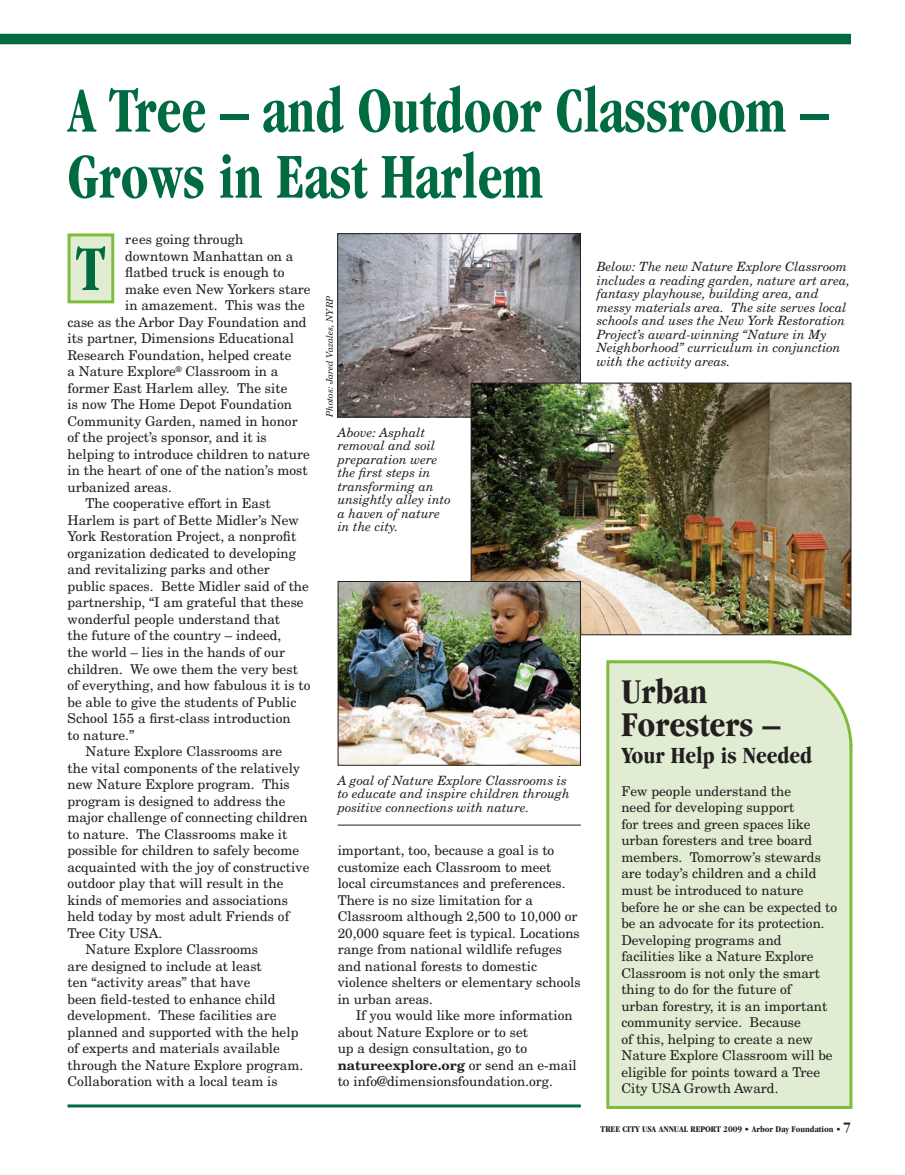
<style>
.page{position:relative;width:905px;height:1175px;background:#fff}
.page>*{position:absolute;margin:0;border:0;box-sizing:border-box;transform-origin:0 0}
.t1{font:700 condensed 66px/66px "Garamond";color:#006a41;scale:.85 1}
.t2{font:700 condensed 36px/33px "Garamond";color:#231f20}
.t3{font:700 condensed 24px "Garamond";color:#231f20}
.t4{font:13.5px/16.5px "New Century Schlbk";color:#231f20}
.t5{font:italic 12.75px/13.5px "New Century Schlbk";color:#231f20}
.t6{font:700 condensed 9px "Garamond";color:#231f20;scale:1.05 1}
.t7{font:italic 9px "New Century Schlbk";color:#231f20}
.s1{font-weight:700}
.s2{font-size:15px}
</style>
<div class="page">
<div style="left:606px;top:660px;width:247px;height:449px;background:#e1edd2"></div>
<div style="left:0;top:34px;width:850px;height:10px;background:#006a41"></div>
<hr style="left:68px;top:1104px;width:512px;height:3px;background:#006a41">
<img style="left:339px;top:235px;width:239px;height:180px">
<div style="left:337px;top:233px;width:243px;height:184px;border:1px solid #231f20"></div>
<img style="left:473px;top:385px;width:376px;height:248px">
<div style="left:471px;top:383px;width:380px;height:252px;border:1px solid #231f20"></div>
<img style="left:340px;top:583px;width:238px;height:180px">
<div style="left:338px;top:581px;width:242px;height:184px;border:1px solid #231f20"></div>
<hr style="left:338px;top:824px;width:242px;height:1px;background:#231f20">
<div style="left:69px;top:235px;width:44px;height:67px;background:#e1edd2"></div>
<div style="left:68px;top:233px;width:46px;height:70px;border:3px solid #80bc3c"></div>
<h1 class="t1" style="left:68px;top:77px;width:896px">A Tree – and Outdoor Classroom –<br>Grows in East Harlem</h1>
<p class="t4" style="left:125px;top:231px;width:120px">rees going through</p>
<p class="t4" style="left:125px;top:248px;width:170px">downtown Manhattan on a</p>
<p class="t4" style="left:125px;top:264px;width:161px">flatbed truck is enough to</p>
<p class="t4" style="left:125px;top:281px;width:187px">make even New Yorkers stare</p>
<p class="t4" style="left:125px;top:297px;width:181px">in amazement. This was the</p>
<p class="t4" style="left:67px;top:314px;width:241px">case as the Arbor Day Foundation and</p>
<p class="t4" style="left:67px;top:330px;width:228px">its partner, Dimensions Educational</p>
<p class="t4" style="left:67px;top:347px;width:226px">Research Foundation, helped create</p>
<p class="t4" style="left:67px;top:363px;width:212px">a Nature Explore<sup>®</sup> Classroom in a</p>
<p class="t4" style="left:67px;top:380px;width:221px">former East Harlem alley. The site</p>
<p class="t4" style="left:67px;top:396px;width:226px">is now The Home Depot Foundation</p>
<p class="t4" style="left:67px;top:413px;width:232px">Community Garden, named in honor</p>
<p class="t4" style="left:67px;top:429px;width:201px">of the project’s sponsor, and it is</p>
<p class="t4" style="left:67px;top:446px;width:244px">helping to introduce children to nature</p>
<p class="t4" style="left:67px;top:462px;width:242px">in the heart of one of the nation’s most</p>
<p class="t4" style="left:67px;top:479px;width:106px">urbanized areas.</p>
<p class="t4" style="left:85px;top:495px;width:187px">The cooperative effort in East</p>
<p class="t4" style="left:67px;top:512px;width:233px">Harlem is part of Bette Midler’s New</p>
<p class="t4" style="left:67px;top:528px;width:230px">York Restoration Project, a nonprofit</p>
<p class="t4" style="left:67px;top:545px;width:230px">organization dedicated to developing</p>
<p class="t4" style="left:67px;top:561px;width:204px">and revitalizing parks and other</p>
<p class="t4" style="left:67px;top:578px;width:243px">public spaces. Bette Midler said of the</p>
<p class="t4" style="left:67px;top:594px;width:238px">partnership, “I am grateful that these</p>
<p class="t4" style="left:67px;top:611px;width:214px">wonderful people understand that</p>
<p class="t4" style="left:67px;top:627px;width:215px">the future of the country – indeed,</p>
<p class="t4" style="left:67px;top:644px;width:219px">the world – lies in the hands of our</p>
<p class="t4" style="left:67px;top:660px;width:232px">children. We owe them the very best</p>
<p class="t4" style="left:67px;top:677px;width:244px">of everything, and how fabulous it is to</p>
<p class="t4" style="left:67px;top:693px;width:230px">be able to give the students of Public</p>
<p class="t4" style="left:67px;top:710px;width:225px">School 155 a first-class introduction</p>
<p class="t4" style="left:67px;top:726px;width:68px">to nature.”</p>
<p class="t4" style="left:85px;top:743px;width:198px">Nature Explore Classrooms are</p>
<p class="t4" style="left:67px;top:759px;width:234px">the vital components of the relatively</p>
<p class="t4" style="left:67px;top:776px;width:224px">new Nature Explore program. This</p>
<p class="t4" style="left:67px;top:792px;width:220px">program is designed to address the</p>
<p class="t4" style="left:67px;top:809px;width:242px">major challenge of connecting children</p>
<p class="t4" style="left:67px;top:825px;width:221px">to nature. The Classrooms make it</p>
<p class="t4" style="left:67px;top:842px;width:233px">possible for children to safely become</p>
<p class="t4" style="left:67px;top:858px;width:243px">acquainted with the joy of constructive</p>
<p class="t4" style="left:67px;top:875px;width:217px">outdoor play that will result in the</p>
<p class="t4" style="left:67px;top:891px;width:222px">kinds of memories and associations</p>
<p class="t4" style="left:67px;top:908px;width:223px">held today by most adult Friends of</p>
<p class="t4" style="left:67px;top:924px;width:96px">Tree City USA.</p>
<p class="t4" style="left:85px;top:941px;width:174px">Nature Explore Classrooms</p>
<p class="t4" style="left:67px;top:957px;width:196px">are designed to include at least</p>
<p class="t4" style="left:67px;top:974px;width:184px">ten “activity areas” that have</p>
<p class="t4" style="left:67px;top:990px;width:210px">been field-tested to enhance child</p>
<p class="t4" style="left:67px;top:1007px;width:210px">development. These facilities are</p>
<p class="t4" style="left:67px;top:1023px;width:232px">planned and supported with the help</p>
<p class="t4" style="left:67px;top:1040px;width:214px">of experts and materials available</p>
<p class="t4" style="left:67px;top:1056px;width:237px">through the Nature Explore program.</p>
<p class="t4" style="left:67px;top:1073px;width:212px">Collaboration with a local team is</p>
<h1 class="t1" style="left:77px;top:235px;width:35px">T</h1>
<p class="t5" style="left:596px;top:260px;width:255px">Below: The new Nature Explore Classroom includes a reading garden, nature art area, fantasy playhouse, building area, and messy materials area. The site serves local schools and uses the New York Restoration Project’s award-winning “Nature in My Neighborhood” curriculum in conjunction with the activity areas.</p>
<p class="t7" style="left:324px;top:417px;width:123px;rotate:-90deg">Photos: Jared Vazales, NYRP</p>
<p class="t5" style="left:338px;top:425px;width:115px">Above: Asphalt removal and soil preparation were the first steps in transforming an unsightly alley into a haven of nature in the city.</p>
<h2 class="t2" style="left:621px;top:674px;width:160px">Urban<br>Foresters –</h2>
<h3 class="t3" style="left:621px;top:741px;width:192px">Your Help is Needed</h3>
<p class="t4" style="left:621px;top:783px;width:217px">Few people understand the<br>need for developing support<br>for trees and green spaces like urban foresters and tree board members. Tomorrow’s stewards are today’s children and a child must be introduced to nature before he or she can be expected to be an advocate for its protection.<br>Developing programs and facilities like a Nature Explore<br>Classroom is not only the smart thing to do for the future of<br>urban forestry, it is an important community service. Because<br>of this, helping to create a new<br>Nature Explore Classroom will be eligible for points toward a Tree<br>City USA Growth Award.</p>
<p class="t5" style="left:338px;top:773px;width:234px">A goal of Nature Explore Classrooms is to educate and inspire children through positive connections with nature.</p>
<p class="t4" style="left:337px;top:842px;width:244px">important, too, because a goal is to customize each Classroom to meet local circumstances and preferences.<br>There is no size limitation for a Classroom although 2,500 to 10,000 or 20,000 square feet is typical. Locations range from national wildlife refuges and national forests to domestic violence shelters or elementary schools in urban areas.</p>
<p class="t4" style="left:337px;top:1007px;width:241px;text-indent:18px">If you would like more information about Nature Explore or to set<br>up a design consultation, go to <span class="s1">natureexplore.org</span> or send an e-mail to info@dimensionsfoundation.org.</p>
<p class="t6" style="left:600px;top:1123px;width:240px">TREE CITY USA ANNUAL REPORT 2009 • Arbor Day Foundation • <span class="s2">7</span></p>
</div>
